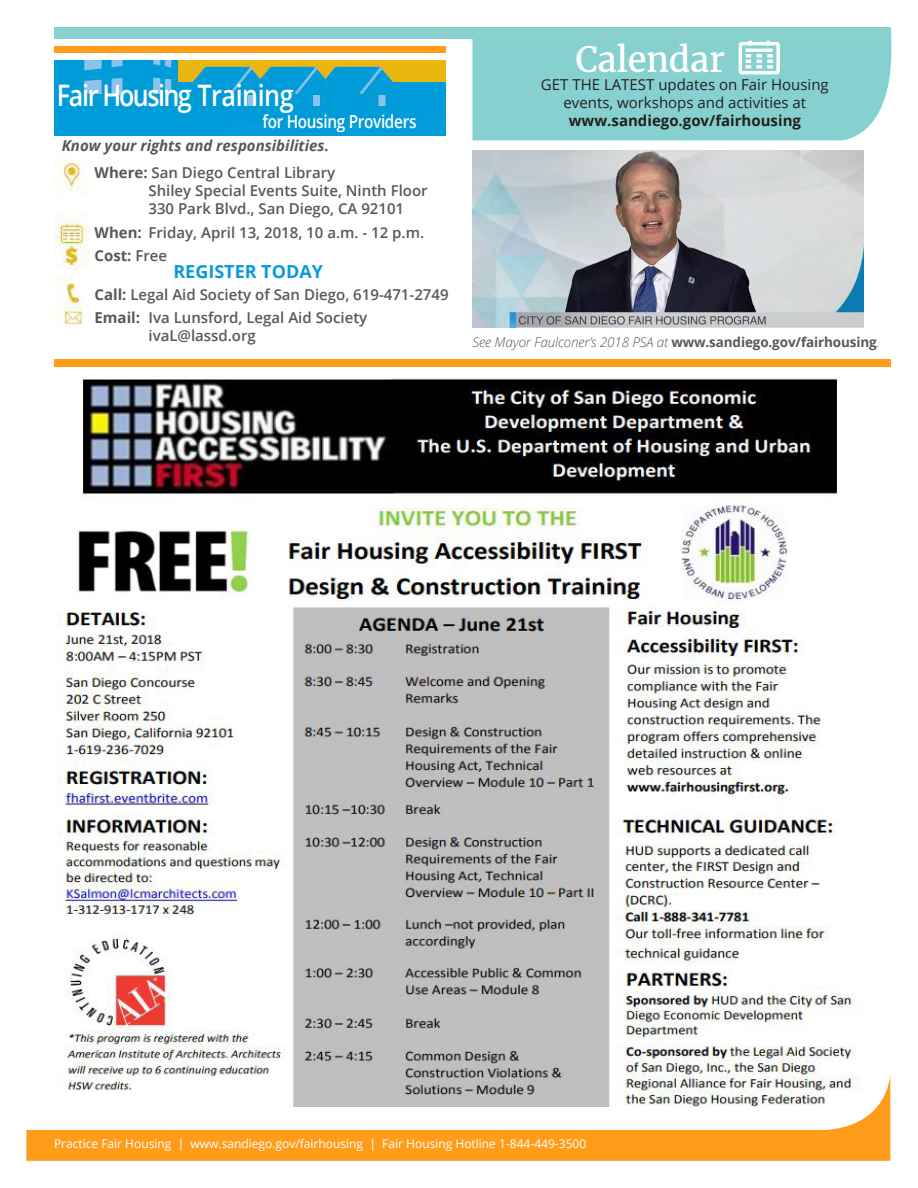
<style>
.page{position:relative;width:918px;height:1188px;background:#fff}
.page>*{position:absolute;margin:0;border:0;box-sizing:border-box;transform-origin:0 0}
.t1{font:34.5px "Merriweather";letter-spacing:-.01em;color:#fff}
.Body{font:600 29.7px "Open Sans";letter-spacing:-.05em;color:#fff;scale:.85 1}
.Body-2{font:600 18px "Open Sans";letter-spacing:-.02em;color:#fff;scale:.85 1}
.Sub_Head{font:700 18px "Open Sans";color:#089ad9}
.Sub_Head-2{font:600 15px/18px "Open Sans";color:#57585a}
.Body-3{font:15px/18px "Open Sans";color:#231f20;text-align:center}
.Sub_Head-3{font:italic 700 15px "Open Sans";color:#57585a}
.Sub_Head-4{font:700 15px "Open Sans";color:#57585a}
.Sub_Head-5{font:italic 300 13.5px "Open Sans";letter-spacing:-.01em;color:#57585a}
.t2{font:12px "Open Sans";color:#fff}
.s1{font-weight:700}
.s2{font-weight:600}
.s3{font-weight:700;font-style:normal}
</style>
<div class="page">
<img style="left:473px;top:150px;width:391px;height:178px">
<svg style="left:26px;top:1077px;width:864px;height:84px;fill:#ff9d1b"></svg>
<div style="left:472px;top:39px;width:419px;height:101px;background:#86d1cf"></div>
<div style="left:54px;top:27px;width:837px;height:12px;background:#8ad1cf"></div>
<svg style="left:740px;top:44px;width:38px;height:29px"></svg>
<div style="left:739px;top:42px;width:41px;height:32px;border:3px solid #fff"></div>
<hr style="left:745px;top:49px;width:28px;height:3px;background:#fff">
<svg style="left:746px;top:54px;width:27px;height:14px"></svg>
<svg style="left:749px;top:41px;width:3px;height:4px"></svg>
<svg style="left:766px;top:41px;width:4px;height:4px"></svg>
<div style="left:54px;top:359px;width:836px;height:8px;background:#ff9d1b"></div>
<img style="left:54px;top:61px;width:392px;height:74px">
<div style="left:54px;top:46px;width:392px;height:6px;background:#ff9d1b"></div>
<img style="left:54px;top:155px;width:35px;height:38px">
<img style="left:54px;top:216px;width:35px;height:54px">
<img style="left:57px;top:276px;width:26px;height:53px">
<img style="left:42px;top:378px;width:834px;height:729px">
<p class="Body" style="left:57px;top:74px;width:280px">Fair Housing Training</p>
<p class="Body-2" style="left:262px;top:109px;width:183px">for Housing Providers</p>
<p class="Sub_Head-3" style="left:62px;top:135px;width:269px">Know your rights and responsibilities.</p>
<p class="Sub_Head-2" style="left:148px;top:164px;width:281px;text-indent:-54px"><span class="s1">Where:</span> San Diego Central Library<br>Shiley Special Events Suite, Ninth Floor<br>330 Park Blvd., San Diego, CA 92101</p>
<p class="Sub_Head-2" style="left:94px;top:223px;width:331px"><span class="s1">When:</span> Friday, April 13, 2018, 10 a.m. - 12 p.m.</p>
<p class="Sub_Head-4" style="left:94px;top:245px;width:74px">Cost: <span class="s2">Free</span></p>
<p class="Sub_Head" style="left:173px;top:259px;width:151px">REGISTER TODAY</p>
<p class="Sub_Head-2" style="left:94px;top:285px;width:356px"><span class="s1">Call:</span> Legal Aid Society of San Diego, 619-471-2749</p>
<p class="Sub_Head-2" style="left:148px;top:309px;width:220px;text-indent:-54px"><span class="s1">Email:</span> Iva Lunsford, Legal Aid Society ivaL@lassd.org</p>
<p class="t1" style="left:575px;top:37px;width:151px">Calendar</p>
<p class="Body-3" style="left:541px;top:75px;width:289px">GET THE LATEST updates on Fair Housing events, workshops and activities at <span class="s1">www.sandiego.gov/fairhousing</span></p>
<p class="Sub_Head-5" style="left:472px;top:333px;width:409px">See Mayor Faulconer’s 2018 PSA at <span class="s3">www.sandiego.gov/fairhousing</span>.</p>
<p class="t2" style="left:54px;top:1135px;width:534px">Practice Fair Housing | www.sandiego.gov/fairhousing | Fair Housing Hotline 1-844-449-3500</p>
</div>
